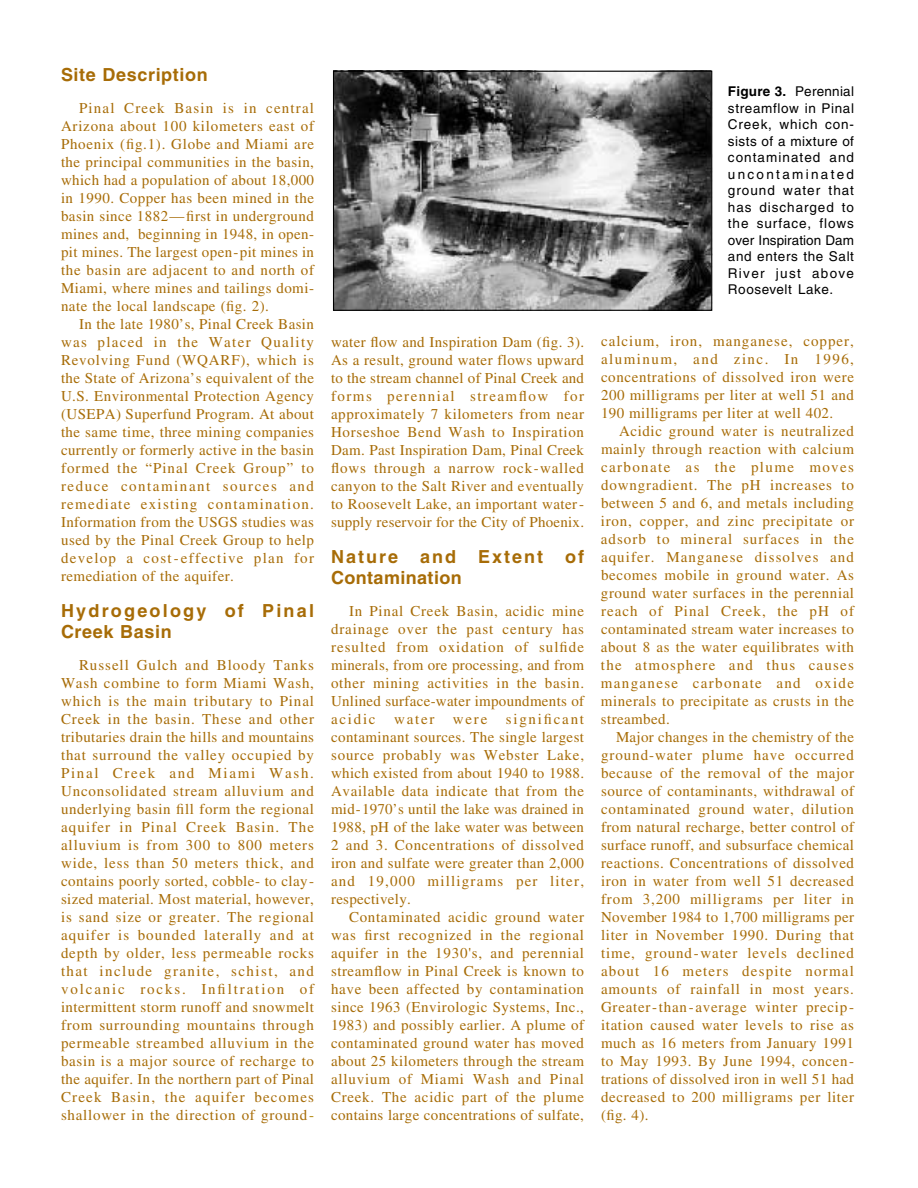
<style>
.page{position:relative;width:918px;height:1188px;background:#fff}
.page>*{position:absolute;margin:0;border:0;box-sizing:border-box;transform-origin:0 0}
.t1{font:700 18px/21px "Helvetica";letter-spacing:.115em;color:#a76c07}
.t2{font:700 18px/21px "Helvetica";letter-spacing:.125em;color:#a76c07}
.t3{font:700 18px "Helvetica";letter-spacing:.035em;color:#a76c07}
.t4{font:15px/18px "Times";letter-spacing:.03em;color:#a76c07;text-align:justify}
.t5{font:13.5px/16.5px "Helvetica";letter-spacing:.045em;color:#000;text-align:justify}
.s1{color:#b18605}
.s2{font-weight:700}
</style>
<div class="page">
<img style="left:333px;top:70px;width:379px;height:239px">
<div style="left:333px;top:71px;width:379px;height:240px;border:1px solid #000"></div>
<p class="t3" style="left:61px;top:64px;width:148px">Site Description</p>
<p class="t4" style="left:61px;top:98px;width:255px;text-indent:18px">Pinal Creek Basin is in central Arizona about 100 kilometers east of Phoenix (fig.1). Globe and Miami are the principal communities in the basin, which had a population of about 18,000 in 1990. Copper has been mined in the basin since 1882—first in underground mines and, beginning in 1948, in open&shy;pit mines. The largest open-pit mines in the basin are adjacent to and north of Miami, where mines and tailings domi&shy;nate the local landscape (fig. 2).</p>
<p class="t4" style="left:61px;top:314px;width:255px;text-indent:18px">In the late 1980’s, Pinal Creek Basin was placed in the Water Quality Revolving Fund (WQARF), which is the State of Arizona’s equivalent of the U.S. Environmental Protection Agency (USEPA) Superfund Program. At about the same time, three mining companies currently or formerly active in the basin formed the “Pinal Creek Group” to reduce contaminant sources and remediate existing contamination.<br>Information from the USGS studies was used by the Pinal Creek Group to help develop a cost-effective plan for remediation of the aquifer.</p>
<p class="t2" style="left:61px;top:600px;width:255px">Hydrogeology of Pinal<br>Creek Basin</p>
<p class="t4" style="left:61px;top:656px;width:255px;text-indent:18px">Russell Gulch and Bloody Tanks Wash combine to form Miami Wash, which is the main tributary to Pinal Creek in the basin. These and other tributaries drain the hills and mountains that surround the valley occupied by Pinal Creek and Miami Wash.<br>Unconsolidated stream alluvium and underlying basin fill form the regional aquifer in Pinal Creek Basin. The alluvium is from 300 to 800 meters wide, less than 50 meters thick, and contains poorly sorted, cobble- to clay&shy;sized material. Most material, however, is sand size or greater. The regional aquifer is bounded laterally and at depth by older, less permeable rocks that include granite, schist, and volcanic rocks. Infiltration of intermittent storm runoff and snowmelt from surrounding mountains through permeable streambed alluvium in the basin is a major source of recharge to the aquifer. In the northern part of Pinal Creek Basin, the aquifer becomes shallower in the direction of ground<span class="s1">-</span></p>
<p class="t5" style="left:728px;top:83px;width:128px"><span class="s2">Figure 3.</span> Perennial streamflow in Pinal Creek, which con&shy;sists of a mixture of contaminated and uncontaminated ground water that has discharged to the surface, flows over Inspiration Dam and enters the Salt River just above Roosevelt Lake.</p>
<p class="t4" style="left:331px;top:332px;width:255px">water flow and Inspiration Dam (fig. 3).<br>As a result, ground water flows upward to the stream channel of Pinal Creek and forms perennial streamflow for approximately 7 kilometers from near Horseshoe Bend Wash to Inspiration Dam. Past Inspiration Dam, Pinal Creek flows through a narrow rock-walled canyon to the Salt River and eventually to Roosevelt Lake, an important water&shy;supply reservoir for the City of Phoenix.</p>
<p class="t1" style="left:331px;top:546px;width:255px">Nature and Extent of<br>Contamination</p>
<p class="t4" style="left:331px;top:602px;width:255px;text-indent:18px">In Pinal Creek Basin, acidic mine drainage over the past century has resulted from oxidation of sulfide minerals, from ore processing, and from other mining activities in the basin.<br>Unlined surface-water impoundments of acidic water were significant contaminant sources. The single largest source probably was Webster Lake, which existed from about 1940 to 1988.<br>Available data indicate that from the mid-1970’s until the lake was drained in 1988, pH of the lake water was between 2 and 3. Concentrations of dissolved iron and sulfate were greater than 2,000 and 19,000 milligrams per liter, respectively.</p>
<p class="t4" style="left:331px;top:908px;width:255px;text-indent:18px">Contaminated acidic ground water was first recognized in the regional aquifer in the 1930's, and perennial streamflow in Pinal Creek is known to have been affected by contamination since 1963 (Envirologic Systems, Inc., 1983) and possibly earlier. A plume of contaminated ground water has moved about 25 kilometers through the stream alluvium of Miami Wash and Pinal Creek. The acidic part of the plume contains large concentrations of sulfate,</p>
<p class="t4" style="left:601px;top:332px;width:255px">calcium, iron, manganese, copper, aluminum, and zinc. In 1996, concentrations of dissolved iron were 200 milligrams per liter at well 51 and 190 milligrams per liter at well 402.</p>
<p class="t4" style="left:601px;top:422px;width:255px;text-indent:18px">Acidic ground water is neutralized mainly through reaction with calcium carbonate as the plume moves downgradient. The pH increases to between 5 and 6, and metals including iron, copper, and zinc precipitate or adsorb to mineral surfaces in the aquifer. Manganese dissolves and becomes mobile in ground water. As ground water surfaces in the perennial reach of Pinal Creek, the pH of contaminated stream water increases to about 8 as the water equilibrates with the atmosphere and thus causes manganese carbonate and oxide minerals to precipitate as crusts in the streambed.</p>
<p class="t4" style="left:601px;top:728px;width:255px;text-indent:15px">Major changes in the chemistry of the ground-water plume have occurred because of the removal of the major source of contaminants, withdrawal of contaminated ground water, dilution from natural recharge, better control of surface runoff, and subsurface chemical reactions. Concentrations of dissolved iron in water from well 51 decreased from 3,200 milligrams per liter in November 1984 to 1,700 milligrams per liter in November 1990. During that time, ground-water levels declined about 16 meters despite normal amounts of rainfall in most years.<br>Greater-than-average winter precip&shy;itation caused water levels to rise as much as 16 meters from January 1991 to May 1993. By June 1994, concen&shy;trations of dissolved iron in well 51 had decreased to 200 milligrams per liter (fig. 4).</p>
</div>
